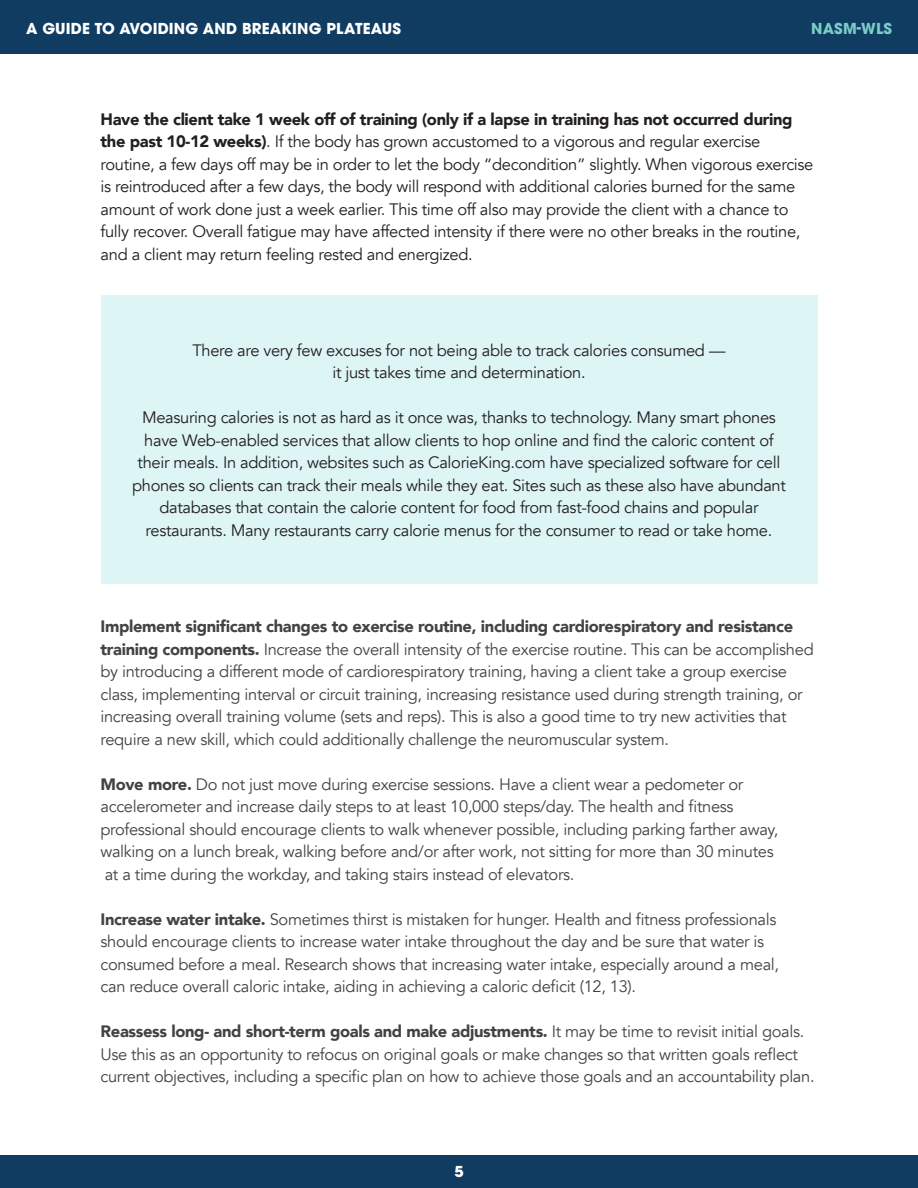
<style>
.page{position:relative;width:918px;height:1188px;background:#fff}
.page>*{position:absolute;margin:0;border:0;box-sizing:border-box;transform-origin:0 0}
.Paragraph_Style_3{font:16.5px/22.5px "Avenir";letter-spacing:-.02em;color:#231f20}
.t1{font:700 15px "ITC Avant Garde Pro";letter-spacing:.01em;color:#fff}
.t2{font:700 15px "ITC Avant Garde Pro";letter-spacing:.01em;color:#7accc6}
.s1{font-weight:900}
</style>
<div class="page">
<div style="left:0;top:1156px;width:918px;height:32px;background:#103c61"></div>
<div style="left:0;top:0;width:918px;height:54px;background:#103c61"></div>
<div style="left:101px;top:295px;width:716px;height:289px;background:#def5f6"></div>
<p class="t1" style="left:26px;top:18px;width:377px">A GUIDE TO AVOIDING AND BREAKING PLATEAUS</p>
<p class="t2" style="left:811px;top:18px;width:82px">NASM-WLS</p>
<p class="Paragraph_Style_3" style="left:101px;top:108px;width:714px"><span class="s1">Have the client take 1 week off of training (only if a lapse in training has not occurred during the past 10-12 weeks)</span>. If the body has grown accustomed to a vigorous and regular exercise routine, a few days off may be in order to let the body “decondition” slightly. When vigorous exercise is reintroduced after a few days, the body will respond with additional calories burned for the same amount of work done just a week earlier. This time off also may provide the client with a chance to fully recover. Overall fatigue may have affected intensity if there were no other breaks in the routine, and a client may return feeling rested and energized.</p>
<p class="Paragraph_Style_3" style="left:193px;top:339px;width:534px">There are very few excuses for not being able to track calories consumed —</p>
<p class="Paragraph_Style_3" style="left:332px;top:362px;width:255px">it just takes time and determination.</p>
<p class="Paragraph_Style_3" style="left:132px;top:407px;width:655px;text-align:center">Measuring calories is not as hard as it once was, thanks to technology. Many smart phones have Web-enabled services that allow clients to hop online and find the caloric content of their meals. In addition, websites such as CalorieKing.com have specialized software for cell phones so clients can track their meals while they eat. Sites such as these also have abundant databases that contain the calorie content for food from fast-food chains and popular restaurants. Many restaurants carry calorie menus for the consumer to read or take home.</p>
<p class="Paragraph_Style_3" style="left:100px;top:616px;width:715px"><span class="s1">Implement significant changes to exercise routine, including cardiorespiratory and resistance training components.</span> Increase the overall intensity of the exercise routine. This can be accomplished by introducing a different mode of cardiorespiratory training, having a client take a group exercise class, implementing interval or circuit training, increasing resistance used during strength training, or increasing overall training volume (sets and reps). This is also a good time to try new activities that require a new skill, which could additionally challenge the neuromuscular system.</p>
<p class="Paragraph_Style_3" style="left:100px;top:773px;width:679px"><span class="s1">Move more.</span> Do not just move during exercise sessions. Have a client wear a pedometer or accelerometer and increase daily steps to at least 10,000 steps/day. The health and fitness professional should encourage clients to walk whenever possible, including parking farther away, walking on a lunch break, walking before and/or after work, not sitting for more than 30 minutes at a time during the workday, and taking stairs instead of elevators.</p>
<p class="Paragraph_Style_3" style="left:100px;top:908px;width:680px"><span class="s1">Increase water intake.</span> Sometimes thirst is mistaken for hunger. Health and fitness professionals should encourage clients to increase water intake throughout the day and be sure that water is consumed before a meal. Research shows that increasing water intake, especially around a meal, can reduce overall caloric intake, aiding in achieving a caloric deficit (12, 13).</p>
<p class="Paragraph_Style_3" style="left:100px;top:1021px;width:716px"><span class="s1">Reassess long- and short-term goals and make adjustments.</span> It may be time to revisit initial goals.<br>Use this as an opportunity to refocus on original goals or make changes so that written goals reflect current objectives, including a specific plan on how to achieve those goals and an accountability plan.</p>
<p class="t1" style="left:454px;top:1162px;width:11px">5</p>
</div>
